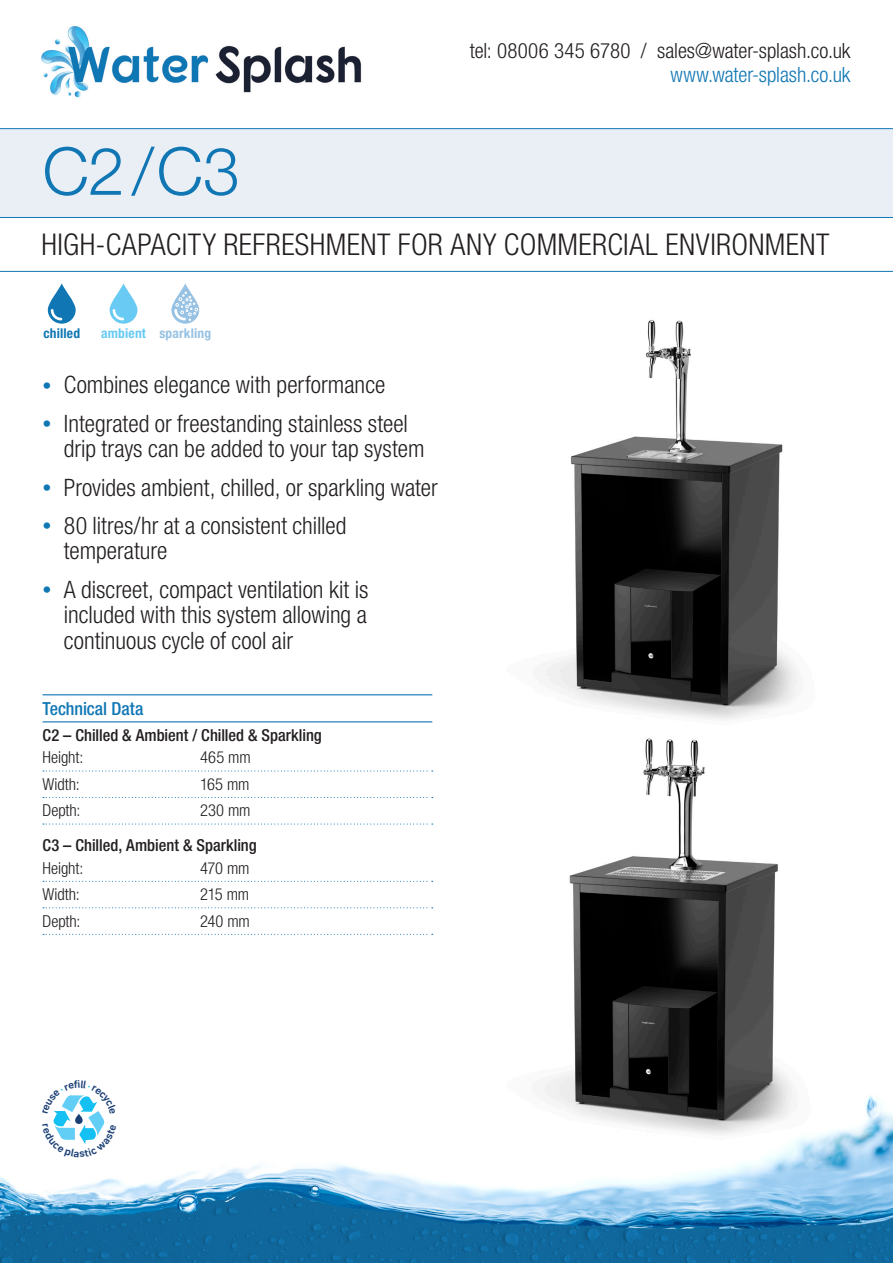
<style>
.page{position:relative;width:893px;height:1263px;background:#fff}
.page>*{position:absolute;margin:0;border:0;box-sizing:border-box;transform-origin:0 0}
.t1{font:300 66px "Helvetica Neue LT Pro";color:#1077b4}
.Subhead{font:300 condensed 30px "Helvetica Neue LT Pro";letter-spacing:.015em;color:#231f20}
.t2{font:300 condensed 24px/25.5px "Helvetica Neue LT Pro";color:#231f20}
.t3{font:300 condensed 21px "Helvetica Neue LT Pro";letter-spacing:-.005em;color:#231f20}
.t4{font:300 condensed 21px "Helvetica Neue LT Pro";letter-spacing:-.005em;color:#1077b4}
.t5{font:500 condensed 18px "Helvetica Neue LT Pro";letter-spacing:-.005em;color:#1077b4}
.t6{font:300 condensed 16.5px "Helvetica Neue LT Pro";letter-spacing:-.005em;color:#231f20}
.t7{font:500 condensed 16.5px "Helvetica Neue LT Pro";color:#231f20}
.t8{font:700 condensed 13.5px "Helvetica Neue LT Pro";letter-spacing:.01em;color:#97c2e3}
.t9{font:700 condensed 13.5px "Helvetica Neue LT Pro";letter-spacing:.015em;color:#1077b4}
.t10{font:700 condensed 13.5px "Helvetica Neue LT Pro";letter-spacing:.015em;color:#69cbf3}
.s1{font-size:18px;color:#1077b4}
</style>
<div class="page">
<div style="left:0;top:129px;width:893px;height:88px;background:#eaeff6"></div>
<img style="left:0;top:1095px;width:893px;height:168px">
<img style="left:41px;top:26px;width:321px;height:72px">
<div style="left:38px;top:1077px;width:81px;height:84px;background:#fff"></div>
<hr style="left:0;top:128px;width:893px;height:1px;background:#1077b4">
<hr style="left:0;top:217px;width:893px;height:1px;background:#1077b4">
<hr style="left:0;top:271px;width:893px;height:1px;background:#1077b4">
<hr style="left:43px;top:694px;width:389px;height:1px;background:#1077b4">
<hr style="left:43px;top:721px;width:389px;height:1px;background:#1077b4">
<svg style="left:43px;top:770px;width:390px;height:1px"></svg>
<svg style="left:43px;top:797px;width:390px;height:1px"></svg>
<svg style="left:43px;top:823px;width:390px;height:1px"></svg>
<svg style="left:43px;top:881px;width:390px;height:1px"></svg>
<svg style="left:43px;top:907px;width:390px;height:1px"></svg>
<svg style="left:43px;top:934px;width:390px;height:1px"></svg>
<svg style="left:48px;top:283px;width:28px;height:41px"></svg>
<svg style="left:110px;top:283px;width:27px;height:41px"></svg>
<img style="left:545px;top:320px;width:252px;height:400px">
<img style="left:493px;top:738px;width:346px;height:414px">
<svg style="left:171px;top:283px;width:28px;height:41px"></svg>
<svg style="left:53px;top:1095px;width:52px;height:49px"></svg>
<p class="t1" style="left:43px;top:131px;width:199px">C2/C3</p>
<p class="t3" style="left:470px;top:38px;width:382px">tel: 08006 345 6780 / sales@water-splash.co.uk</p>
<p class="t4" style="left:671px;top:62px;width:181px">www.water-splash.co.uk</p>
<p class="Subhead" style="left:41px;top:227px;width:790px">HIGH-CAPACITY REFRESHMENT FOR ANY COMMERCIAL ENVIRONMENT</p>
<p class="t9" style="left:43px;top:325px;width:38px">chilled</p>
<p class="t10" style="left:101px;top:325px;width:46px">ambient</p>
<p class="t8" style="left:159px;top:325px;width:53px">sparkling</p>
<p class="t2" style="left:43px;top:372px;width:344px"><span class="s1">•</span> Combines elegance with performance</p>
<p class="t2" style="left:64px;top:410px;width:362px;text-indent:-21px"><span class="s1">•</span> Integrated or freestanding stainless steel drip trays can be added to your tap system</p>
<p class="t2" style="left:43px;top:474px;width:397px"><span class="s1">•</span> Provides ambient, chilled, or sparkling water</p>
<p class="t2" style="left:64px;top:512px;width:284px;text-indent:-21px"><span class="s1">•</span> 80 litres/hr at a consistent chilled temperature</p>
<p class="t2" style="left:64px;top:576px;width:306px;text-align:justify;text-indent:-21px"><span class="s1">•</span> A discreet, compact ventilation kit is included with this system allowing a continuous cycle of cool air</p>
<p class="t5" style="left:43px;top:697px;width:102px">Technical Data</p>
<p class="t7" style="left:43px;top:725px;width:281px">C2 – Chilled &amp; Ambient / Chilled &amp; Sparkling</p>
<p class="t6" style="left:43px;top:748px;width:42px">Height:</p>
<p class="t6" style="left:200px;top:748px;width:52px">465 mm</p>
<p class="t6" style="left:43px;top:774px;width:39px">Width:</p>
<p class="t6" style="left:200px;top:774px;width:51px">165 mm</p>
<p class="t6" style="left:43px;top:801px;width:40px">Depth:</p>
<p class="t6" style="left:200px;top:801px;width:52px">230 mm</p>
<p class="t7" style="left:43px;top:836px;width:216px">C3 – Chilled, Ambient &amp; Sparkling</p>
<p class="t6" style="left:43px;top:858px;width:42px">Height:</p>
<p class="t6" style="left:200px;top:858px;width:51px">470 mm</p>
<p class="t6" style="left:43px;top:885px;width:39px">Width:</p>
<p class="t6" style="left:200px;top:885px;width:51px">215 mm</p>
<p class="t6" style="left:43px;top:911px;width:40px">Depth:</p>
<p class="t6" style="left:200px;top:911px;width:51px">240 mm</p>
</div>
